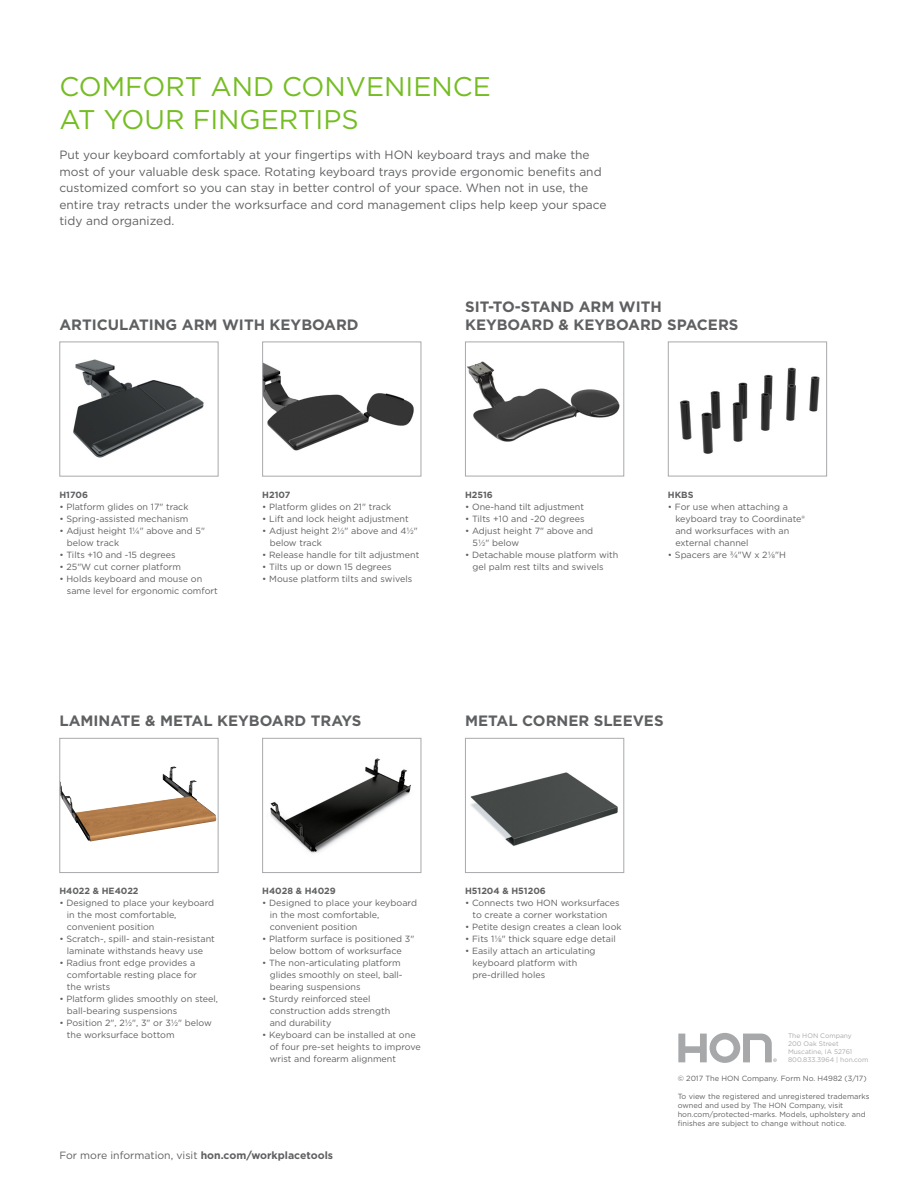
<style>
.page{position:relative;width:918px;height:1188px;background:#fff}
.page>*{position:absolute;margin:0;border:0;box-sizing:border-box;transform-origin:0 0}
.t1{font:27px/32.4px "Gotham";color:#75bd23}
.t2{font:700 15px/18px "Gotham";color:#5f6062}
.t3{font:12px/16.5px "Gotham";color:#5f6062}
.t4{font:10.5px "Gotham";color:#5f6062}
.t5{font:9px/12px "Gotham";color:#5f6062}
.t6{font:700 9px "Gotham";color:#5f6062}
.t7{font:7.5px/9px "Gotham";color:#5f6062}
.t8{font:6.6px/7.9px "Gotham";color:#a7a9ac}
.s1{font-weight:700}
</style>
<div class="page">
<img style="left:467px;top:361px;width:153px;height:81px">
<div style="left:465px;top:342px;width:159px;height:134px;border:1px solid #a7a9ac"></div>
<img style="left:264px;top:363px;width:150px;height:88px">
<div style="left:262px;top:342px;width:159px;height:135px;border:1px solid #a7a9ac"></div>
<img style="left:470px;top:772px;width:148px;height:74px">
<div style="left:465px;top:738px;width:159px;height:135px;border:1px solid #a7a9ac"></div>
<img style="left:73px;top:359px;width:131px;height:99px">
<div style="left:59px;top:342px;width:160px;height:135px;border:1px solid #a7a9ac"></div>
<img style="left:270px;top:758px;width:141px;height:96px">
<div style="left:262px;top:738px;width:159px;height:135px;border:1px solid #a7a9ac"></div>
<img style="left:61px;top:766px;width:155px;height:76px">
<div style="left:59px;top:738px;width:160px;height:135px;border:1px solid #a7a9ac"></div>
<img style="left:680px;top:367px;width:140px;height:87px">
<div style="left:668px;top:342px;width:159px;height:134px;border:1px solid #a7a9ac"></div>
<svg style="left:678px;top:1033px;width:99px;height:30px"></svg>
<h1 class="t1" style="left:59px;top:70px;width:433px">COMFORT AND CONVENIENCE<br>AT YOUR FINGERTIPS</h1>
<p class="t3" style="left:59px;top:147px;width:549px">Put your keyboard comfortably at your fingertips with HON keyboard trays and make the most of your valuable desk space. Rotating keyboard trays provide ergonomic benefits and customized comfort so you can stay in better control of your space. When not in use, the entire tray retracts under the worksurface and cord management clips help keep your space tidy and organized.</p>
<h2 class="t2" style="left:59px;top:315px;width:301px">ARTICULATING ARM WITH KEYBOARD</h2>
<h2 class="t2" style="left:465px;top:297px;width:275px">SIT-TO-STAND ARM WITH<br>KEYBOARD &amp; KEYBOARD SPACERS</h2>
<p class="t6" style="left:59px;top:489px;width:30px">H1706</p>
<p class="t5" style="left:59px;top:501px;width:131px">• Platform glides on 17" track</p>
<p class="t5" style="left:59px;top:513px;width:131px">• Spring-assisted mechanism</p>
<p class="t5" style="left:67px;top:525px;width:140px;text-indent:-7px">• Adjust height 1¼" above and 5" below track</p>
<p class="t5" style="left:59px;top:549px;width:118px">• Tilts +10 and -15 degrees</p>
<p class="t5" style="left:59px;top:561px;width:123px">• 25"W cut corner platform</p>
<p class="t5" style="left:67px;top:573px;width:152px;text-indent:-7px">• Holds keyboard and mouse on same level for ergonomic comfort</p>
<p class="t6" style="left:262px;top:489px;width:30px">H2107</p>
<p class="t5" style="left:262px;top:501px;width:131px">• Platform glides on 21" track</p>
<p class="t5" style="left:262px;top:513px;width:148px">• Lift and lock height adjustment</p>
<p class="t5" style="left:270px;top:525px;width:150px;text-indent:-7px">• Adjust height 2½" above and 4½" below track</p>
<p class="t5" style="left:262px;top:549px;width:159px">• Release handle for tilt adjustment</p>
<p class="t5" style="left:262px;top:561px;width:131px">• Tilts up or down 15 degrees</p>
<p class="t5" style="left:262px;top:573px;width:152px">• Mouse platform tilts and swivels</p>
<p class="t6" style="left:465px;top:489px;width:29px">H2516</p>
<p class="t5" style="left:465px;top:501px;width:121px">• One-hand tilt adjustment</p>
<p class="t5" style="left:465px;top:513px;width:121px">• Tilts +10 and -20 degrees</p>
<p class="t5" style="left:473px;top:525px;width:122px;text-indent:-7px">• Adjust height 7" above and<br>5½" below</p>
<p class="t5" style="left:473px;top:549px;width:147px;text-indent:-7px">• Detachable mouse platform with gel palm rest tilts and swivels</p>
<p class="t6" style="left:668px;top:489px;width:27px">HKBS</p>
<p class="t5" style="left:675px;top:501px;width:131px;text-indent:-7px">• For use when attaching a keyboard tray to Coordinate® and worksurfaces with an external channel</p>
<p class="t5" style="left:668px;top:549px;width:119px">• Spacers are ¾"W x 2⅛"H</p>
<h2 class="t2" style="left:59px;top:711px;width:303px">LAMINATE &amp; METAL KEYBOARD TRAYS</h2>
<h2 class="t2" style="left:465px;top:711px;width:200px">METAL CORNER SLEEVES</h2>
<p class="t6" style="left:59px;top:885px;width:81px">H4022 &amp; HE4022</p>
<p class="t5" style="left:67px;top:897px;width:149px;text-indent:-7px">• Designed to place your keyboard in the most comfortable, convenient position</p>
<p class="t5" style="left:59px;top:933px;width:157px;text-align:center">• Scratch-, spill- and stain-resistant laminate withstands heavy use</p>
<p class="t5" style="left:67px;top:957px;width:131px;text-indent:-7px">• Radius front edge provides a comfortable resting place for the wrists</p>
<p class="t5" style="left:67px;top:993px;width:153px;text-indent:-7px">• Platform glides smoothly on steel, ball-bearing suspensions</p>
<p class="t5" style="left:67px;top:1017px;width:147px;text-indent:-7px">• Position 2", 2½", 3" or 3½" below the worksurface bottom</p>
<p class="t6" style="left:262px;top:885px;width:75px">H4028 &amp; H4029</p>
<p class="t5" style="left:270px;top:897px;width:149px;text-indent:-7px">• Designed to place your keyboard in the most comfortable, convenient position</p>
<p class="t5" style="left:262px;top:933px;width:154px;text-align:center">• Platform surface is positioned 3" below bottom of worksurface</p>
<p class="t5" style="left:270px;top:957px;width:134px;text-indent:-7px">• The non-articulating platform glides smoothly on steel, ball&shy;bearing suspensions</p>
<p class="t5" style="left:270px;top:993px;width:122px;text-indent:-7px">• Sturdy reinforced steel construction adds strength and durability</p>
<p class="t5" style="left:270px;top:1029px;width:153px;text-indent:-7px">• Keyboard can be installed at one of four pre-set heights to improve wrist and forearm alignment</p>
<p class="t4" style="left:59px;top:1148px;width:275px">For more information, visit <span class="s1">hon.com/workplacetools</span></p>
<p class="t6" style="left:465px;top:885px;width:82px">H51204 &amp; H51206</p>
<p class="t5" style="left:465px;top:897px;width:156px;text-align:center">• Connects two HON worksurfaces to create a corner workstation</p>
<p class="t5" style="left:465px;top:921px;width:158px">• Petite design creates a clean look</p>
<p class="t5" style="left:465px;top:933px;width:152px">• Fits 1⅛" thick square edge detail</p>
<p class="t5" style="left:473px;top:945px;width:125px;text-indent:-7px">• Easily attach an articulating keyboard platform with pre-drilled holes</p>
<p class="t8" style="left:788px;top:1031px;width:82px">The HON Company<br>200 Oak Street<br>Muscatine, IA 52761<br>800.833.3964 | hon.com</p>
<p class="t7" style="left:678px;top:1074px;width:190px">© 2017 The HON Company. Form No. H4982 (3/17)</p>
<p class="t7" style="left:678px;top:1092px;width:193px">To view the registered and unregistered trademarks owned and used by The HON Company, visit hon.com/protected-marks. Models, upholstery and finishes are subject to change without notice.</p>
</div>
